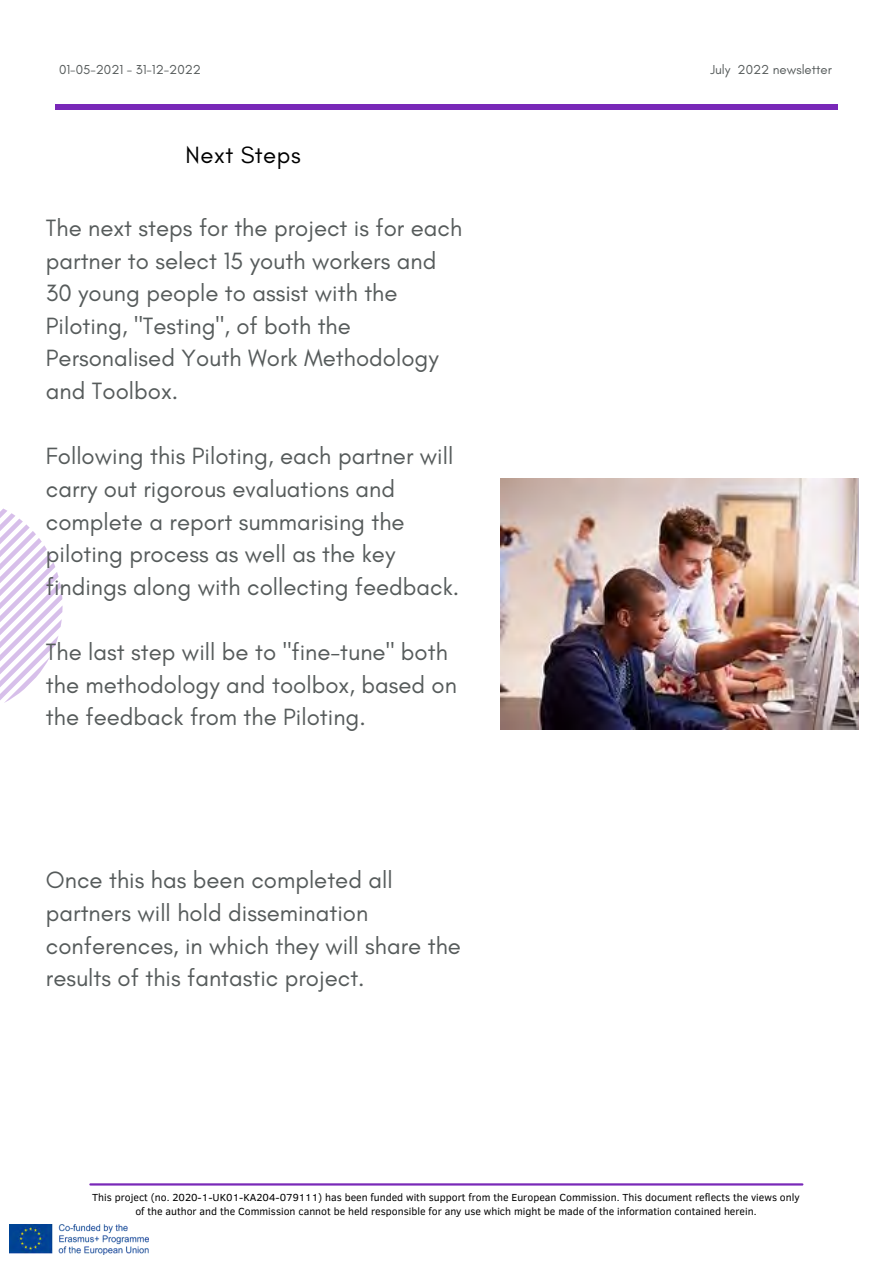
<style>
.page{position:relative;width:893px;height:1264px;background:#fff}
.page>*{position:absolute;margin:0;border:0;box-sizing:border-box;transform-origin:0 0}
.t1{font:24px/32.5px "Glacial Indifference";color:#565b5b}
.t2{font:24px "Glacial Indifference";letter-spacing:.02em;color:#000}
.t3{font:13.2px "Glacial Indifference";color:#565b5b}
.t4{font:10.5px/14px "Clear Sans";color:#000;text-align:center}
</style>
<div class="page">
<div style="left:55px;top:104px;width:782px;height:6px;background:#7928b8"></div>
<svg style="left:0;top:508px;width:63px;height:195px"></svg>
<img style="left:10px;top:1224px;width:138px;height:30px">
<hr style="left:90px;top:1183px;width:712px;height:2px;background:#7928b8">
<img style="left:500px;top:478px;width:358px;height:251px">
<p class="t3" style="left:59px;top:61px;width:143px">01-05-2021 - 31-12-2022</p>
<p class="t3" style="left:710px;top:61px;width:123px">July 2022 newsletter</p>
<p class="t2" style="left:186px;top:140px;width:116px">Next Steps</p>
<p class="t1" style="left:46px;top:211px;width:418px">The next steps for the project is for each partner to select 15 youth workers and<br>30 young people to assist with the<br>Piloting, "Testing", of both the<br>Personalised Youth Work Methodology and Toolbox.</p>
<p class="t1" style="left:46px;top:439px;width:415px">Following this Piloting, each partner will carry out rigorous evaluations and complete a report summarising the piloting process as well as the key findings along with collecting feedback.</p>
<p class="t1" style="left:46px;top:635px;width:412px">The last step will be to "fine-tune" both the methodology and toolbox, based on the feedback from the Piloting.</p>
<p class="t1" style="left:46px;top:863px;width:416px">Once this has been completed all partners will hold dissemination conferences, in which they will share the results of this fantastic project.</p>
<p class="t4" style="left:92px;top:1189px;width:709px">This project (no. 2020-1-UK01-KA204-079111) has been funded with support from the European Commission. This document reflects the views only of the author and the Commission cannot be held responsible for any use which might be made of the information contained herein.</p>
</div>
